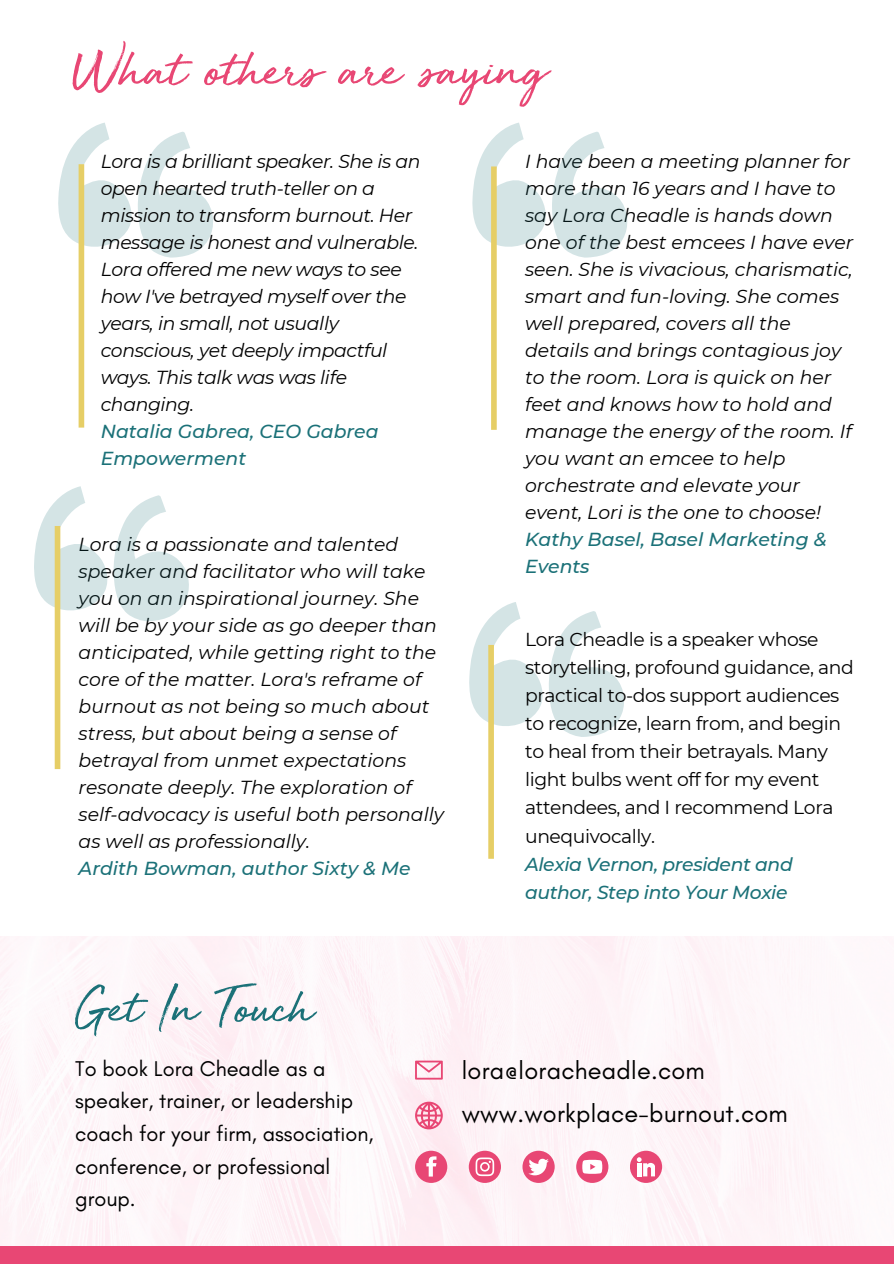
<style>
.page{position:relative;width:894px;height:1264px;background:#fff}
.page>*{position:absolute;margin:0;border:0;box-sizing:border-box;transform-origin:0 0}
.t1{font:58.05px "Golden Plains";letter-spacing:-.02em;color:#e84774}
.t2{font:53.55px "Golden Plains";letter-spacing:-.02em;color:#1b7178}
.t3{font:25.2px "Glacial Indifference";letter-spacing:.01em;color:#000}
.t4{font:21.75px/32.7px "Glacial Indifference";color:#000}
.t5{font:italic 18.75px/27px "Montserrat";color:#000}
.t6{font:italic 18.75px/27px "Montserrat";letter-spacing:-.02em;color:#000}
.t7{font:18.75px/28.2px "Montserrat";letter-spacing:-.02em;color:#000}
.t8{font:italic 500 18.75px/27px "Montserrat";color:#1b7178}
.t9{font:italic 500 18.75px/28.2px "Montserrat";letter-spacing:-.02em;color:#1b7178}
</style>
<div class="page">
<div style="left:0;top:936px;width:837px;height:310px;background:#fef5f8"></div>
<div style="left:0;top:1246px;width:893px;height:17px;background:#e84774"></div>
<svg style="left:415px;top:1101px;width:27px;height:28px"></svg>
<svg style="left:415px;top:1060px;width:27px;height:19px"></svg>
<svg style="left:58px;top:122px;width:155px;height:135px"></svg>
<div style="left:79px;top:164px;width:5px;height:263px;background:#e6ce66"></div>
<svg style="left:472px;top:122px;width:155px;height:135px"></svg>
<div style="left:491px;top:166px;width:5px;height:264px;background:#e6ce66"></div>
<svg style="left:34px;top:486px;width:155px;height:135px"></svg>
<div style="left:55px;top:526px;width:5px;height:243px;background:#e6ce66"></div>
<svg style="left:469px;top:602px;width:155px;height:135px"></svg>
<div style="left:488px;top:645px;width:6px;height:213px;background:#e6ce66"></div>
<div style="left:415px;top:1150px;width:32px;height:32px;background:#e84774;border-radius:50%"></div>
<svg style="left:426px;top:1156px;width:10px;height:20px"></svg>
<div style="left:468px;top:1150px;width:33px;height:32px;background:#e84774;border-radius:50%"></div>
<svg style="left:475px;top:1157px;width:19px;height:19px"></svg>
<div style="left:522px;top:1150px;width:32px;height:32px;background:#e84774;border-radius:50%"></div>
<svg style="left:528px;top:1158px;width:20px;height:17px"></svg>
<div style="left:576px;top:1150px;width:32px;height:32px;background:#e84774;border-radius:50%"></div>
<svg style="left:582px;top:1159px;width:20px;height:14px"></svg>
<svg style="left:629px;top:1150px;width:33px;height:32px"></svg>
<svg style="left:636px;top:1157px;width:18px;height:19px"></svg>
<p class="t1" style="left:69px;top:40px;width:479px">What others are saying</p>
<p class="t6" style="left:101px;top:148px;width:321px">Lora is a brilliant speaker. She is an open hearted truth-teller on a mission to transform burnout. Her message is honest and vulnerable.<br>Lora offered me new ways to see how I've betrayed myself over the years, in small, not usually conscious, yet deeply impactful ways. This talk was was life changing.</p>
<p class="t8" style="left:101px;top:418px;width:279px">Natalia Gabrea, CEO Gabrea<br>Empowerment</p>
<p class="t5" style="left:79px;top:531px;width:367px">Lora is a passionate and talented speaker and facilitator who will take you on an inspirational journey. She will be by your side as go deeper than anticipated, while getting right to the core of the matter. Lora's reframe of burnout as not being so much about stress, but about being a sense of betrayal from unmet expectations resonate deeply. The exploration of self-advocacy is useful both personally as well as professionally.</p>
<p class="t8" style="left:79px;top:855px;width:333px">Ardith Bowman, author Sixty &amp; Me</p>
<p class="t5" style="left:525px;top:148px;width:329px">I have been a meeting planner for more than 16 years and I have to say Lora Cheadle is hands down one of the best emcees I have ever seen. She is vivacious, charismatic, smart and fun-loving. She comes well prepared, covers all the details and brings contagious joy to the room. Lora is quick on her feet and knows how to hold and manage the energy of the room. If you want an emcee to help orchestrate and elevate your event, Lori is the one to choose!</p>
<p class="t8" style="left:525px;top:526px;width:303px">Kathy Basel, Basel Marketing &amp;<br>Events</p>
<p class="t7" style="left:525px;top:624px;width:330px">Lora Cheadle is a speaker whose storytelling, profound guidance, and practical to-dos support audiences to recognize, learn from, and begin to heal from their betrayals. Many light bulbs went off for my event attendees, and I recommend Lora unequivocally.</p>
<p class="t9" style="left:525px;top:849px;width:269px">Alexia Vernon, president and author, Step into Your Moxie</p>
<p class="t2" style="left:75px;top:980px;width:240px">Get In Touch</p>
<p class="t4" style="left:75px;top:1051px;width:300px">To book Lora Cheadle as a speaker, trainer, or leadership coach for your firm, association, conference, or professional group.</p>
<h1 class="t3" style="left:461px;top:1054px;width:244px">lora@loracheadle.com</h1>
<p class="t3" style="left:461px;top:1097px;width:327px">www.workplace-burnout.com</p>
</div>
